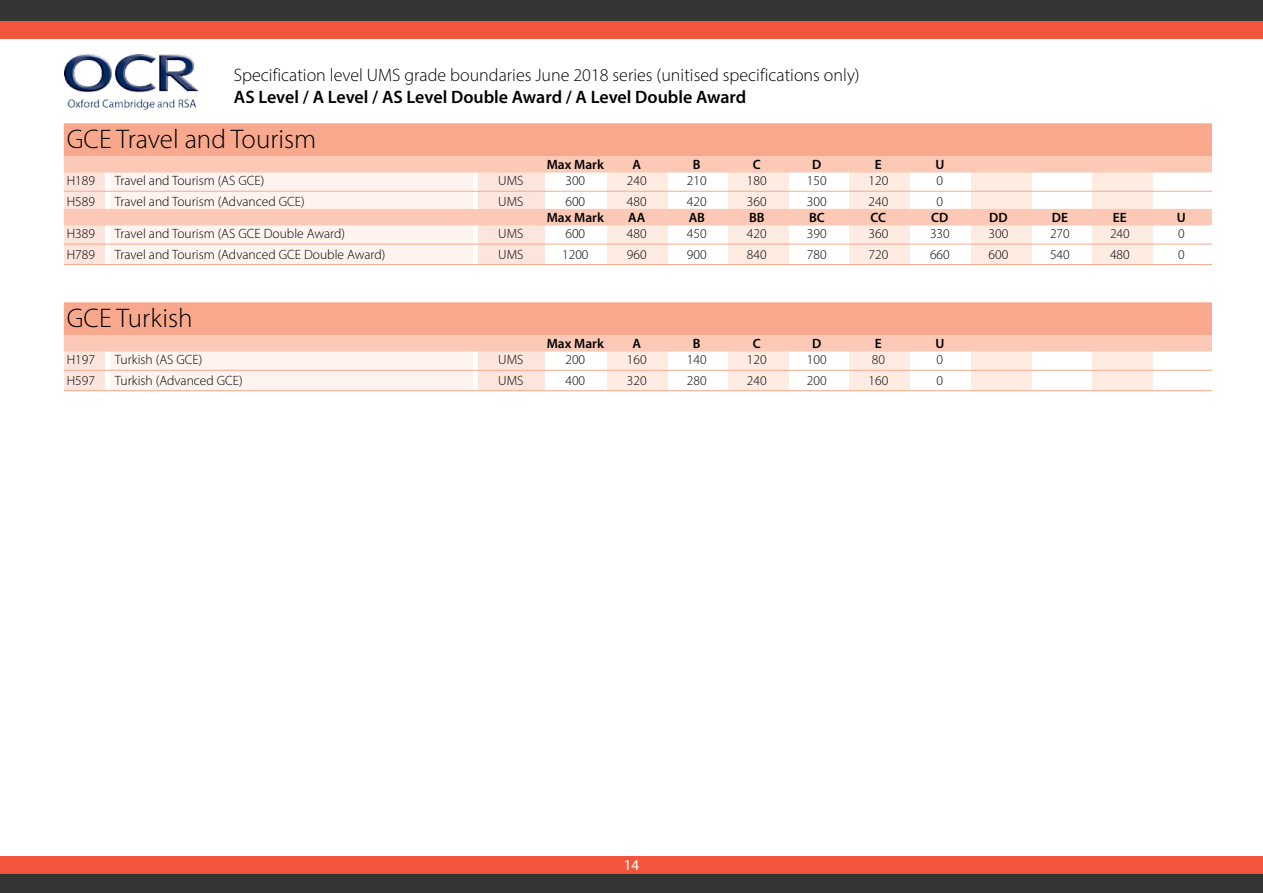
<style>
.page{position:relative;width:1263px;height:893px;background:#fff}
.page>*{position:absolute;margin:0;border:0;box-sizing:border-box;transform-origin:0 0}
.Red_heading{font:300 27px "Myriad Pro";color:#000}
.t1{font:300 18px "Myriad Pro";color:#000}
.t2{font:600 18px "Myriad Pro";color:#000}
.t3{font:15px "Myriad Pro";color:#fff}
.Red_text{font:300 13.5px "Myriad Pro";color:#000}
.Red_text-2{font:600 13.5px "Myriad Pro";color:#000}
</style>
<div class="page">
<div style="left:0;top:21px;width:1263px;height:17px;background:#f1563c"></div>
<div style="left:0;top:0;width:1263px;height:21px;background:#343433"></div>
<div style="left:0;top:873px;width:1263px;height:20px;background:#343433"></div>
<div style="left:0;top:856px;width:1263px;height:18px;background:#f1563c"></div>
<div style="left:478px;top:170px;width:67px;height:94px;background:#fce5dd"></div>
<div style="left:478px;top:348px;width:67px;height:42px;background:#fce5dd"></div>
<div style="left:111px;top:170px;width:362px;height:94px;background:#fef3ef"></div>
<div style="left:111px;top:348px;width:362px;height:42px;background:#fef3ef"></div>
<div style="left:64px;top:170px;width:41px;height:94px;background:#fce5dd"></div>
<div style="left:64px;top:348px;width:41px;height:42px;background:#fce5dd"></div>
<div style="left:607px;top:171px;width:61px;height:93px;background:#feebe2"></div>
<div style="left:607px;top:349px;width:61px;height:41px;background:#feebe2"></div>
<div style="left:728px;top:171px;width:61px;height:93px;background:#feebe2"></div>
<div style="left:728px;top:349px;width:61px;height:41px;background:#feebe2"></div>
<div style="left:849px;top:171px;width:61px;height:93px;background:#feebe2"></div>
<div style="left:849px;top:349px;width:61px;height:41px;background:#feebe2"></div>
<div style="left:971px;top:171px;width:60px;height:93px;background:#feebe2"></div>
<div style="left:971px;top:349px;width:60px;height:41px;background:#feebe2"></div>
<div style="left:1092px;top:171px;width:61px;height:93px;background:#feebe2"></div>
<div style="left:1092px;top:349px;width:61px;height:41px;background:#feebe2"></div>
<div style="left:64px;top:123px;width:1148px;height:33px;background:#f8a88d"></div>
<div style="left:64px;top:156px;width:1148px;height:17px;background:#fbc9b5"></div>
<hr style="left:64px;top:191px;width:1148px;height:1px;background:#f8a88d">
<div style="left:64px;top:209px;width:1148px;height:16px;background:#fbc9b5"></div>
<hr style="left:64px;top:244px;width:1148px;height:1px;background:#f8a88d">
<hr style="left:64px;top:264px;width:1148px;height:1px;background:#f8a88d">
<div style="left:64px;top:302px;width:1148px;height:33px;background:#f8a88d"></div>
<div style="left:64px;top:335px;width:1148px;height:17px;background:#fbc9b5"></div>
<hr style="left:64px;top:370px;width:1148px;height:1px;background:#f8a88d">
<hr style="left:64px;top:390px;width:1148px;height:1px;background:#f8a88d">
<img style="left:64px;top:54px;width:135px;height:56px">
<h2 class="t1" style="left:234px;top:64px;width:627px">Specification level UMS grade boundaries June 2018 series (unitised specifications only)</h2>
<h2 class="t2" style="left:234px;top:85px;width:514px">AS Level / A Level / AS Level Double Award / A Level Double Award</h2>
<p class="Red_heading" style="left:67px;top:123px;width:251px">GCE Travel and Tourism</p>
<p class="Red_text-2" style="left:547px;top:156px;width:59px">Max Mark</p>
<p class="Red_text-2" style="left:632px;top:156px;width:10px">A</p>
<p class="Red_text-2" style="left:693px;top:156px;width:9px">B</p>
<p class="Red_text-2" style="left:753px;top:156px;width:9px">C</p>
<p class="Red_text-2" style="left:812px;top:156px;width:11px">D</p>
<p class="Red_text-2" style="left:875px;top:156px;width:8px">E</p>
<p class="Red_text-2" style="left:935px;top:156px;width:10px">U</p>
<p class="Red_text" style="left:67px;top:173px;width:30px">H189</p>
<p class="Red_text" style="left:115px;top:173px;width:151px">Travel and Tourism (AS GCE)</p>
<p class="Red_text" style="left:498px;top:173px;width:27px">UMS</p>
<p class="Red_text" style="left:565px;top:173px;width:21px">300</p>
<p class="Red_text" style="left:627px;top:173px;width:21px">240</p>
<p class="Red_text" style="left:687px;top:173px;width:21px">210</p>
<p class="Red_text" style="left:747px;top:173px;width:21px">180</p>
<p class="Red_text" style="left:807px;top:173px;width:21px">150</p>
<p class="Red_text" style="left:868px;top:173px;width:21px">120</p>
<p class="Red_text" style="left:936px;top:173px;width:8px">0</p>
<p class="Red_text" style="left:67px;top:193px;width:30px">H589</p>
<p class="Red_text" style="left:115px;top:193px;width:191px">Travel and Tourism (Advanced GCE)</p>
<p class="Red_text" style="left:498px;top:193px;width:27px">UMS</p>
<p class="Red_text" style="left:565px;top:193px;width:21px">600</p>
<p class="Red_text" style="left:627px;top:193px;width:21px">480</p>
<p class="Red_text" style="left:687px;top:193px;width:21px">420</p>
<p class="Red_text" style="left:747px;top:193px;width:21px">360</p>
<p class="Red_text" style="left:807px;top:193px;width:21px">300</p>
<p class="Red_text" style="left:868px;top:193px;width:21px">240</p>
<p class="Red_text" style="left:936px;top:193px;width:8px">0</p>
<p class="Red_text-2" style="left:547px;top:209px;width:59px">Max Mark</p>
<p class="Red_text-2" style="left:628px;top:209px;width:19px">AA</p>
<p class="Red_text-2" style="left:689px;top:209px;width:18px">AB</p>
<p class="Red_text-2" style="left:749px;top:209px;width:17px">BB</p>
<p class="Red_text-2" style="left:809px;top:209px;width:17px">BC</p>
<p class="Red_text-2" style="left:871px;top:209px;width:17px">CC</p>
<p class="Red_text-2" style="left:931px;top:209px;width:19px">CD</p>
<p class="Red_text-2" style="left:989px;top:209px;width:20px">DD</p>
<p class="Red_text-2" style="left:1052px;top:209px;width:18px">DE</p>
<p class="Red_text-2" style="left:1113px;top:209px;width:15px">EE</p>
<p class="Red_text-2" style="left:1177px;top:209px;width:10px">U</p>
<p class="Red_text" style="left:67px;top:225px;width:30px">H389</p>
<p class="Red_text" style="left:115px;top:225px;width:232px">Travel and Tourism (AS GCE Double Award)</p>
<p class="Red_text" style="left:498px;top:225px;width:27px">UMS</p>
<p class="Red_text" style="left:565px;top:225px;width:21px">600</p>
<p class="Red_text" style="left:627px;top:225px;width:21px">480</p>
<p class="Red_text" style="left:687px;top:225px;width:21px">450</p>
<p class="Red_text" style="left:747px;top:225px;width:21px">420</p>
<p class="Red_text" style="left:807px;top:225px;width:21px">390</p>
<p class="Red_text" style="left:868px;top:225px;width:21px">360</p>
<p class="Red_text" style="left:930px;top:225px;width:21px">330</p>
<p class="Red_text" style="left:988px;top:225px;width:21px">300</p>
<p class="Red_text" style="left:1050px;top:225px;width:21px">270</p>
<p class="Red_text" style="left:1110px;top:225px;width:21px">240</p>
<p class="Red_text" style="left:1178px;top:225px;width:8px">0</p>
<p class="Red_text" style="left:67px;top:246px;width:30px">H789</p>
<p class="Red_text" style="left:115px;top:246px;width:272px">Travel and Tourism (Advanced GCE Double Award)</p>
<p class="Red_text" style="left:498px;top:246px;width:27px">UMS</p>
<p class="Red_text" style="left:562px;top:246px;width:28px">1200</p>
<p class="Red_text" style="left:627px;top:246px;width:21px">960</p>
<p class="Red_text" style="left:687px;top:246px;width:21px">900</p>
<p class="Red_text" style="left:747px;top:246px;width:21px">840</p>
<p class="Red_text" style="left:807px;top:246px;width:21px">780</p>
<p class="Red_text" style="left:868px;top:246px;width:21px">720</p>
<p class="Red_text" style="left:930px;top:246px;width:21px">660</p>
<p class="Red_text" style="left:988px;top:246px;width:21px">600</p>
<p class="Red_text" style="left:1050px;top:246px;width:21px">540</p>
<p class="Red_text" style="left:1110px;top:246px;width:21px">480</p>
<p class="Red_text" style="left:1178px;top:246px;width:8px">0</p>
<p class="Red_heading" style="left:67px;top:302px;width:127px">GCE Turkish</p>
<p class="Red_text-2" style="left:547px;top:335px;width:59px">Max Mark</p>
<p class="Red_text-2" style="left:632px;top:335px;width:10px">A</p>
<p class="Red_text-2" style="left:693px;top:335px;width:9px">B</p>
<p class="Red_text-2" style="left:753px;top:335px;width:9px">C</p>
<p class="Red_text-2" style="left:812px;top:335px;width:11px">D</p>
<p class="Red_text-2" style="left:875px;top:335px;width:8px">E</p>
<p class="Red_text-2" style="left:935px;top:335px;width:10px">U</p>
<p class="Red_text" style="left:67px;top:352px;width:30px">H197</p>
<p class="Red_text" style="left:115px;top:352px;width:89px">Turkish (AS GCE)</p>
<p class="Red_text" style="left:498px;top:352px;width:27px">UMS</p>
<p class="Red_text" style="left:565px;top:352px;width:21px">200</p>
<p class="Red_text" style="left:627px;top:352px;width:21px">160</p>
<p class="Red_text" style="left:687px;top:352px;width:21px">140</p>
<p class="Red_text" style="left:747px;top:352px;width:21px">120</p>
<p class="Red_text" style="left:807px;top:352px;width:21px">100</p>
<p class="Red_text" style="left:872px;top:352px;width:15px">80</p>
<p class="Red_text" style="left:936px;top:352px;width:8px">0</p>
<p class="Red_text" style="left:67px;top:372px;width:30px">H597</p>
<p class="Red_text" style="left:115px;top:372px;width:129px">Turkish (Advanced GCE)</p>
<p class="Red_text" style="left:498px;top:372px;width:27px">UMS</p>
<p class="Red_text" style="left:565px;top:372px;width:21px">400</p>
<p class="Red_text" style="left:627px;top:372px;width:21px">320</p>
<p class="Red_text" style="left:687px;top:372px;width:21px">280</p>
<p class="Red_text" style="left:747px;top:372px;width:21px">240</p>
<p class="Red_text" style="left:807px;top:372px;width:21px">200</p>
<p class="Red_text" style="left:868px;top:372px;width:21px">160</p>
<p class="Red_text" style="left:936px;top:372px;width:8px">0</p>
<p class="t3" style="left:624px;top:856px;width:17px">14</p>
</div>
